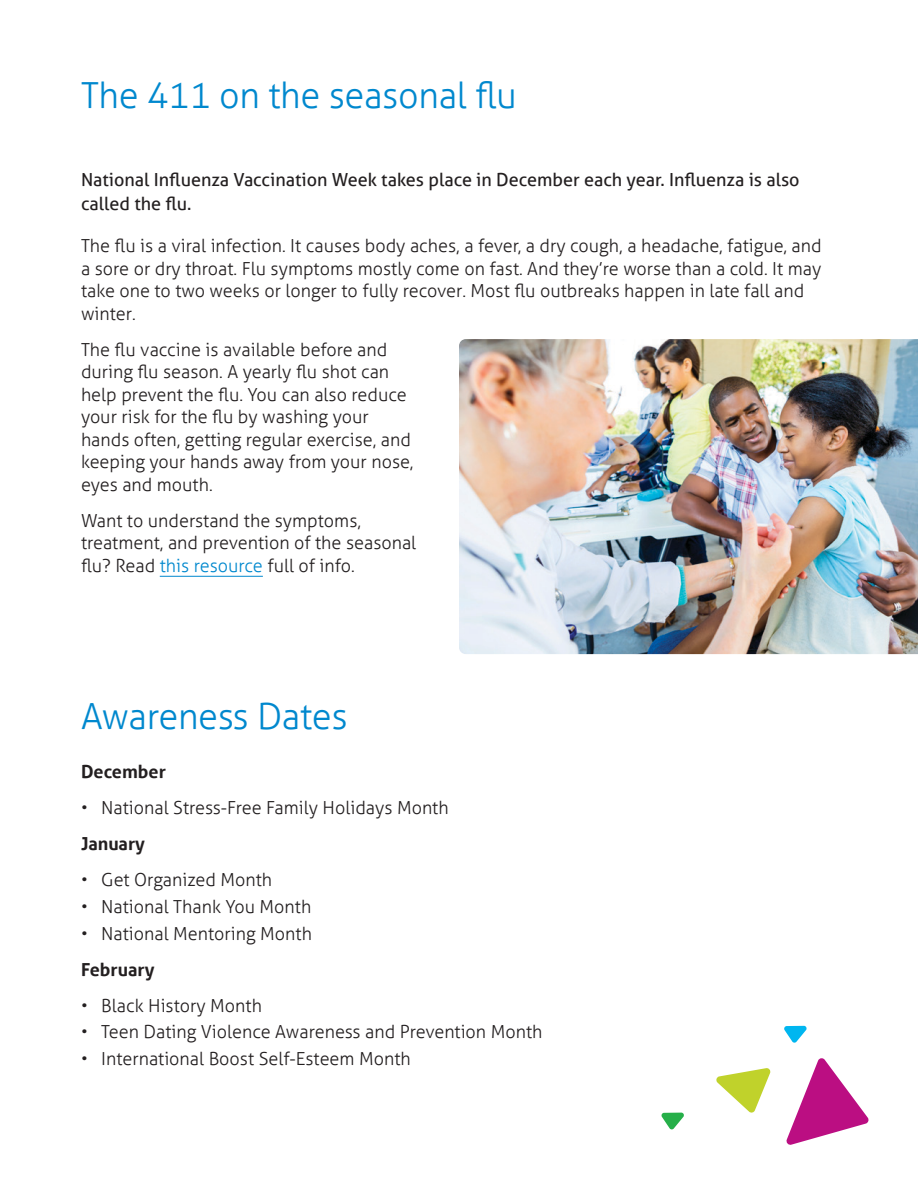
<style>
.page{position:relative;width:918px;height:1188px;background:#fff}
.page>*{position:absolute;margin:0;border:0;box-sizing:border-box;transform-origin:0 0}
.t1{font:300 36px "Aller";letter-spacing:-.01em;color:#0088ce}
.Body_copy{font:300 18px/22.5px "Aller";color:#231f20}
.Intro_text{font:18px/24px "Aller";color:#231f20}
.Body_copy-2{font:700 18px "Aller";color:#231f20}
.s1{color:#0088ce}
</style>
<div class="page">
<img style="left:459px;top:339px;width:459px;height:315px">
<hr style="left:160px;top:576px;width:103px;height:1px;background:#0088ce">
<svg style="left:786px;top:1058px;width:83px;height:87px"></svg>
<svg style="left:716px;top:1068px;width:55px;height:45px"></svg>
<svg style="left:784px;top:1026px;width:23px;height:17px"></svg>
<svg style="left:661px;top:1113px;width:23px;height:17px"></svg>
<p class="t1" style="left:81px;top:73px;width:438px">The 411 on the seasonal flu</p>
<p class="Intro_text" style="left:81px;top:167px;width:720px">National Influenza Vaccination Week takes place in December each year. Influenza is also called the flu.</p>
<p class="Body_copy" style="left:81px;top:235px;width:742px">The flu is a viral infection. It causes body aches, a fever, a dry cough, a headache, fatigue, and a sore or dry throat. Flu symptoms mostly come on fast. And they’re worse than a cold. It may take one to two weeks or longer to fully recover. Most flu outbreaks happen in late fall and winter.</p>
<p class="Body_copy" style="left:81px;top:338px;width:334px">The flu vaccine is available before and during flu season. A yearly flu shot can help prevent the flu. You can also reduce your risk for the flu by washing your hands often, getting regular exercise, and keeping your hands away from your nose, eyes and mouth.</p>
<p class="Body_copy" style="left:81px;top:509px;width:337px">Want to understand the symptoms, treatment, and prevention of the seasonal flu? Read <span class="s1">this resource</span> full of info.</p>
<p class="t1" style="left:81px;top:694px;width:268px">Awareness Dates</p>
<p class="Body_copy-2" style="left:81px;top:761px;width:86px">December</p>
<p class="Body_copy" style="left:81px;top:796px;width:369px">• National Stress-Free Family Holidays Month</p>
<p class="Body_copy-2" style="left:81px;top:833px;width:66px">January</p>
<p class="Body_copy" style="left:81px;top:868px;width:193px">• Get Organized Month</p>
<p class="Body_copy" style="left:81px;top:895px;width:232px">• National Thank You Month</p>
<p class="Body_copy" style="left:81px;top:922px;width:232px">• National Mentoring Month</p>
<p class="Body_copy-2" style="left:81px;top:958px;width:75px">February</p>
<p class="Body_copy" style="left:81px;top:994px;width:182px">• Black History Month</p>
<p class="Body_copy" style="left:81px;top:1021px;width:463px">• Teen Dating Violence Awareness and Prevention Month</p>
<p class="Body_copy" style="left:81px;top:1048px;width:331px">• International Boost Self-Esteem Month</p>
</div>
